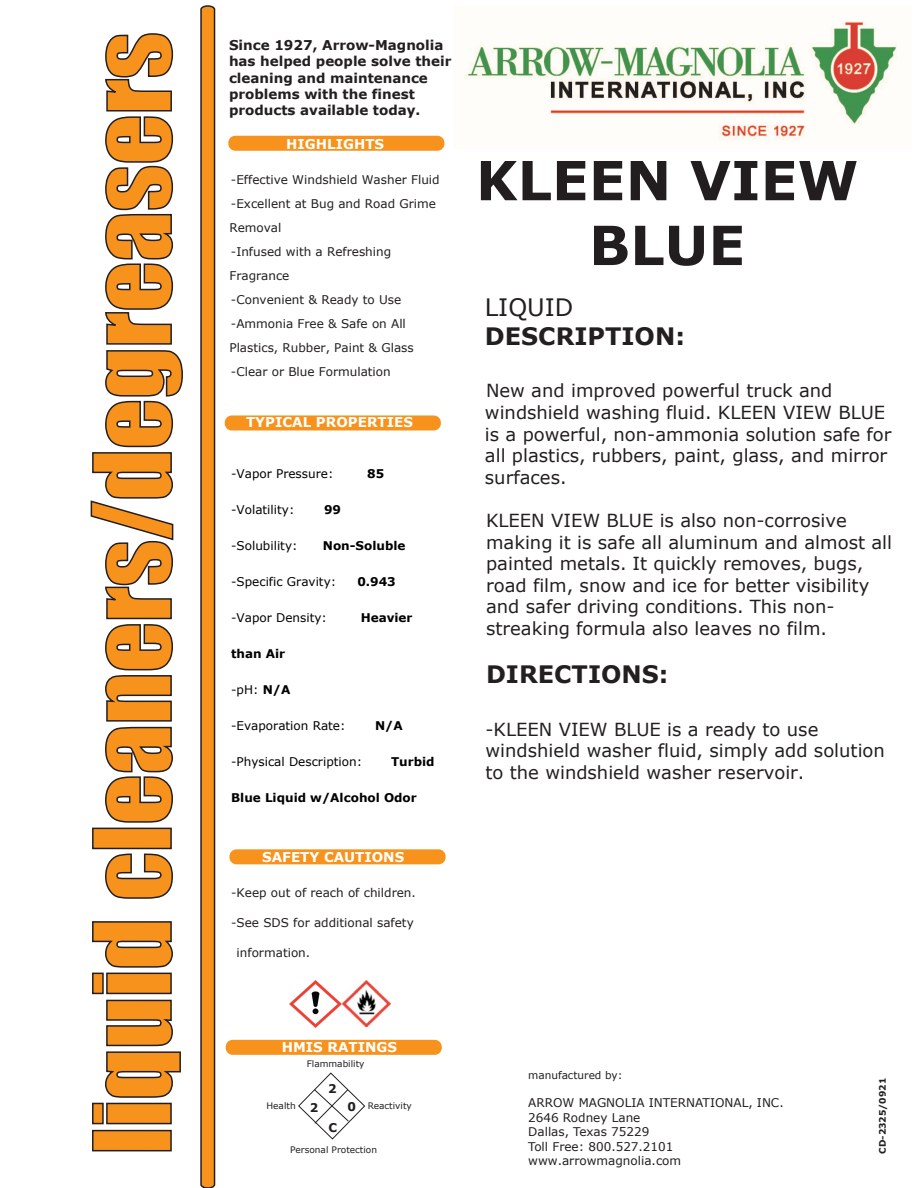
<style>
.page{position:relative;width:918px;height:1188px;background:#fff}
.page>*{position:absolute;margin:0;border:0;box-sizing:border-box;transform-origin:0 0}
.t1{font:99px "Impact";color:#f7931d}
.t2{font:700 54px/64.8px "Verdana";color:#221e1f;text-align:center}
.t3{font:700 24px/28.8px "Verdana";color:#231f20}
.t4{font:18px/21.6px "Verdana";color:#231f20}
.t5{font:700 13.5px/16.2px "Verdana";color:#231f20}
.t6{font:700 13.5px "Verdana";color:#fff}
.t7{font:12px/24px "Verdana";color:#221e1f}
.t8{font:12px "Verdana";color:#000}
.t9{font:12px/14.4px "Verdana";color:#231f20}
.t10{font:700 12px "Verdana";color:#000}
.t11{font:700 12px "Verdana";color:#231f20}
.t12{font:10.5px "Verdana";color:#231f20}
.t13{font:9px "Verdana";color:#231f20}
.t14{font:700 9px "Verdana";color:#231f20}
.s1{font-weight:700}
.s2{font-weight:400}
.s3{font-style:inherit}
</style>
<div class="page">
<div style="left:92px;top:1130px;width:80px;height:21px;border:2px solid #231f20"></div>
<svg style="left:92px;top:921px;width:89px;height:204px"></svg>
<svg style="left:105px;top:853px;width:68px;height:46px"></svg>
<div style="left:92px;top:828px;width:80px;height:21px;border:2px solid #231f20"></div>
<svg style="left:90px;top:33px;width:93px;height:790px"></svg>
<svg style="left:228px;top:136px;width:217px;height:15px;background:#f79624"></svg>
<svg style="left:224px;top:415px;width:217px;height:15px;background:#f79827"></svg>
<svg style="left:229px;top:849px;width:217px;height:15px;background:#f79725"></svg>
<svg style="left:225px;top:1040px;width:217px;height:15px;background:#f79523"></svg>
<svg style="left:200px;top:5px;width:16px;height:1183px;background:#d1852d"></svg>
<img style="left:289px;top:981px;width:101px;height:46px">
<svg style="left:298px;top:1072px;width:67px;height:68px"></svg>
<img style="left:464px;top:20px;width:433px;height:120px">
<h1 class="t1" style="left:55px;top:1154px;width:1124px;rotate:-90deg">liquid cleaners/degreasers</h1>
<p class="t5" style="left:229px;top:37px;width:224px">Since 1927, Arrow-Magnolia has helped people solve their cleaning and maintenance problems with the finest products available today.</p>
<p class="t6" style="left:286px;top:135px;width:99px">HIGHLIGHTS</p>
<p class="t7" style="left:229px;top:167px;width:212px">-Effective Windshield Washer Fluid -Excellent at Bug and Road Grime<br>Removal<br>-Infused with a Refreshing<br>Fragrance<br>-Convenient &amp; Ready to Use -Ammonia Free &amp; Safe on All<br>Plastics, Rubber, Paint &amp; Glass -Clear or Blue Formulation</p>
<p class="t6" style="left:246px;top:413px;width:168px">TYPICAL PROPERTIES</p>
<p class="t8" style="left:231px;top:465px;width:104px">-Vapor Pressure:</p>
<p class="t10" style="left:367px;top:465px;width:19px">85</p>
<p class="t8" style="left:231px;top:501px;width:65px">-Volatility:</p>
<p class="t10" style="left:324px;top:501px;width:19px">99</p>
<p class="t8" style="left:231px;top:537px;width:68px">-Solubility:</p>
<p class="t10" style="left:323px;top:537px;width:84px">Non-Soluble</p>
<p class="t8" style="left:231px;top:573px;width:107px">-Specific Gravity:</p>
<p class="t10" style="left:357px;top:573px;width:40px">0.943</p>
<p class="t8" style="left:231px;top:609px;width:97px">-Vapor Density:</p>
<p class="t10" style="left:361px;top:609px;width:53px">Heavier</p>
<p class="t10" style="left:231px;top:645px;width:56px">than Air</p>
<p class="t8" style="left:231px;top:681px;width:61px">-pH: <span class="s1">N/A</span></p>
<p class="t8" style="left:231px;top:717px;width:116px">-Evaporation Rate:</p>
<p class="t10" style="left:375px;top:717px;width:29px">N/A</p>
<p class="t8" style="left:231px;top:753px;width:133px">-Physical Description:</p>
<p class="t10" style="left:391px;top:753px;width:45px">Turbid</p>
<p class="t10" style="left:231px;top:789px;width:187px">Blue Liquid w/Alcohol Odor</p>
<p class="t6" style="left:262px;top:847px;width:144px">SAFETY CAUTIONS</p>
<p class="t7" style="left:231px;top:881px;width:186px">-Keep out of reach of children.</p>
<p class="t7" style="left:231px;top:911px;width:184px">-See SDS for additional safety</p>
<p class="t7" style="left:237px;top:941px;width:75px">information.</p>
<h2 class="t2" style="left:476px;top:147px;width:384px">KLEEN VIEW<br>BLUE</h2>
<h3 class="t3" style="left:485px;top:292px;width:202px"><span class="s2">LIQUID<br></span><span class="s3">D</span>ESCRIPTION<span class="s3">:</span></h3>
<p class="t4" style="left:485px;top:380px;width:408px">New and improved powerful truck and windshield washing fluid. KLEEN VIEW BLUE is a powerful, non-ammonia solution safe for all plastics, rubbers, paint, glass, and mirror surfaces.</p>
<p class="t4" style="left:486px;top:510px;width:408px">KLEEN VIEW BLUE is also non-corrosive making it is safe all aluminum and almost all painted metals. It quickly removes, bugs, road film, snow and ice for better visibility and safer driving conditions. This non&shy;streaking formula also leaves no film.</p>
<h3 class="t3" style="left:486px;top:659px;width:184px"><span class="s3">D</span>IRECTIONS<span class="s3">:</span></h3>
<p class="t4" style="left:485px;top:718px;width:401px">-KLEEN VIEW BLUE is a ready to use windshield washer fluid, simply add solution to the windshield washer reservoir.</p>
<p class="t6" style="left:282px;top:1038px;width:117px">HMIS RATINGS</p>
<p class="t13" style="left:307px;top:1058px;width:59px">Flammability</p>
<p class="t13" style="left:368px;top:1100px;width:46px">Reactivity</p>
<p class="t13" style="left:290px;top:1144px;width:88px">Personal Protection</p>
<p class="t11" style="left:328px;top:1080px;width:10px">2</p>
<p class="t13" style="left:267px;top:1099px;width:31px">Health</p>
<p class="t11" style="left:310px;top:1100px;width:10px">2</p>
<p class="t11" style="left:348px;top:1098px;width:10px">0</p>
<p class="t11" style="left:328px;top:1119px;width:10px">C</p>
<p class="t12" style="left:528px;top:1068px;width:96px">manufactured by:</p>
<p class="t9" style="left:528px;top:1096px;width:257px">ARROW MAGNOLIA INTERNATIONAL, INC.<br>2646 Rodney Lane<br>Dallas, Texas 75229<br>Toll Free: 800.527.2101 www.arrowmagnolia.com</p>
<p class="t14" style="left:876px;top:1154px;width:77px;rotate:-90deg">CD-2325/<span class="s3">0921</span></p>
</div>
